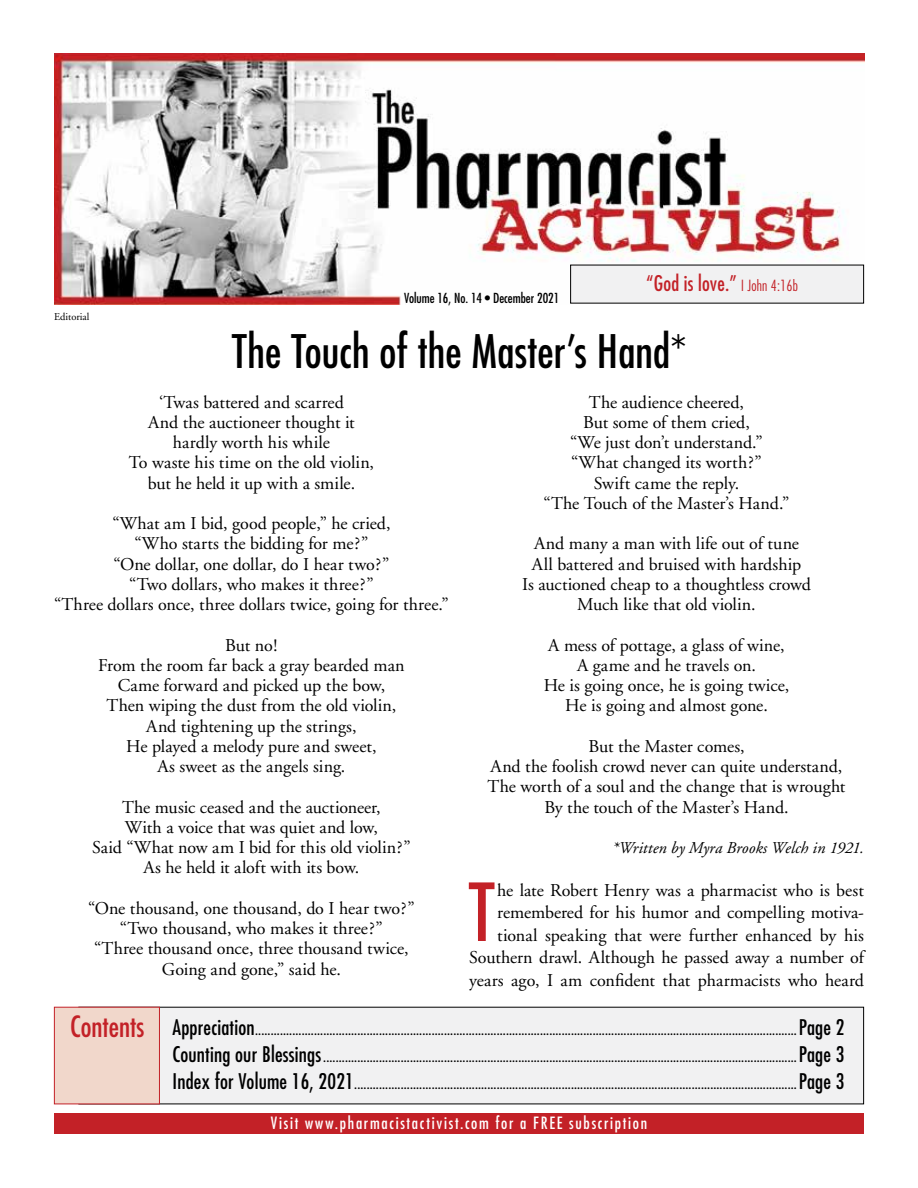
<style>
.page{position:relative;width:918px;height:1188px;background:#fff}
.page>*{position:absolute;margin:0;border:0;box-sizing:border-box;transform-origin:0 0}
.t1{font:condensed 77.7px "Futura";color:#c32127}
.t2{font:condensed 45px "Futura";letter-spacing:.005em;color:#000}
.t3{font:condensed 21px "Futura";letter-spacing:.01em;color:#c32127}
.t4{font:18px/20.2px "Adobe Garamond";color:#000;text-align:center}
.t5{font:condensed 16.5px "Futura";letter-spacing:.105em;color:#fff}
.t6{font:italic 16.5px "Adobe Garamond";letter-spacing:.005em;color:#000}
.t7{font:condensed 15px/27px "Futura";color:#000;text-align:justify;scale:.96 1}
.t8{font:condensed 13.5px "Futura";color:#000}
.t9{font:10.5px "Adobe Garamond";color:#000}
.s1{font-weight:300;font-size:15px}
.s2{font-size:28.5px;color:#c32127}
.s3{font-size:21px}
</style>
<div class="page">
<div style="left:54px;top:1114px;width:810px;height:20px;background:#c32127"></div>
<img style="left:54px;top:54px;width:811px;height:250px">
<svg style="left:570px;top:264px;width:294px;height:40px"></svg>
<div style="left:160px;top:1006px;width:704px;height:99px;background:#f1f1f2"></div>
<div style="left:54px;top:1006px;width:106px;height:99px;background:#f1d7cb"></div>
<p class="t9" style="left:54px;top:311px;width:37px">Editorial</p>
<p class="t8" style="left:404px;top:290px;width:157px">Volume 16, No. 14 • December 2021</p>
<p class="t3" style="left:647px;top:271px;width:153px">“God is love.” <span class="s1">I John 4:16b</span></p>
<h2 class="t2" style="left:232px;top:324px;width:456px">The Touch of the Master’s Hand*</h2>
<p class="t4" style="left:129px;top:392px;width:247px">‘Twas battered and scarred<br>And the auctioneer thought it hardly worth his while<br>To waste his time on the old violin, but he held it up with a smile.</p>
<p class="t4" style="left:54px;top:514px;width:396px">“What am I bid, good people,” he cried,<br>“Who starts the bidding for me?”<br>“One dollar, one dollar, do I hear two?”<br>“Two dollars, who makes it three?”<br>“Three dollars once, three dollars twice, going for three.”</p>
<p class="t4" style="left:98px;top:635px;width:308px">But no!<br>From the room far back a gray bearded man<br>Came forward and picked up the bow,<br>Then wiping the dust from the old violin,<br>And tightening up the strings,<br>He played a melody pure and sweet,<br>As sweet as the angels sing.</p>
<p class="t4" style="left:92px;top:797px;width:320px">The music ceased and the auctioneer,<br>With a voice that was quiet and low,<br>Said “What now am I bid for this old violin?” As he held it aloft with its bow.</p>
<p class="t4" style="left:88px;top:899px;width:328px">“One thousand, one thousand, do I hear two?” “Two thousand, who makes it three?”<br>“Three thousand once, three thousand twice, Going and gone,” said he.</p>
<p class="t4" style="left:544px;top:392px;width:248px">The audience cheered,<br>But some of them cried,<br>“We just don’t understand.”<br>“What changed its worth?”<br>Swift came the reply.<br>“The Touch of the Master’s Hand.”</p>
<p class="t4" style="left:522px;top:534px;width:291px">And many a man with life out of tune All battered and bruised with hardship<br>Is auctioned cheap to a thoughtless crowd Much like that old violin.</p>
<p class="t4" style="left:544px;top:635px;width:247px">A mess of pottage, a glass of wine,<br>A game and he travels on.<br>He is going once, he is going twice,<br>He is going and almost gone.</p>
<p class="t4" style="left:488px;top:737px;width:359px">But the Master comes,<br>And the foolish crowd never can quite understand, The worth of a soul and the change that is wrought By the touch of the Master’s Hand.</p>
<p class="t6" style="left:612px;top:839px;width:253px">*Written by Myra Brooks Welch in 1921.</p>
<h1 class="t1" style="left:469px;top:866px;width:27px">T</h1>
<p class="t4" style="left:469px;top:880px;width:396px;line-height:22.5px;text-align:right">he late Robert Henry was a pharmacist who is best remembered for his humor and compelling motiva&shy;tional speaking that were further enhanced by his Southern drawl. Although he passed away a number of years ago, I am confident that pharmacists who heard</p>
<p class="t7" style="left:173px;top:1016px;width:701px;text-indent:-102px"><span class="s2">Contents</span> <span class="s3">Appreciation</span>...............................................................................................................................................................................<span class="s3">Page 2<br>Counting our Blessings</span>.........................................................................................................................................................<span class="s3">Page 3<br>Index for Volume 16, 2021</span>...............................................................................................................................................<span class="s3">Page 3</span></p>
<p class="t5" style="left:271px;top:1113px;width:378px">Visit www.pharmacistactivist.com for a FREE subscription</p>
</div>
